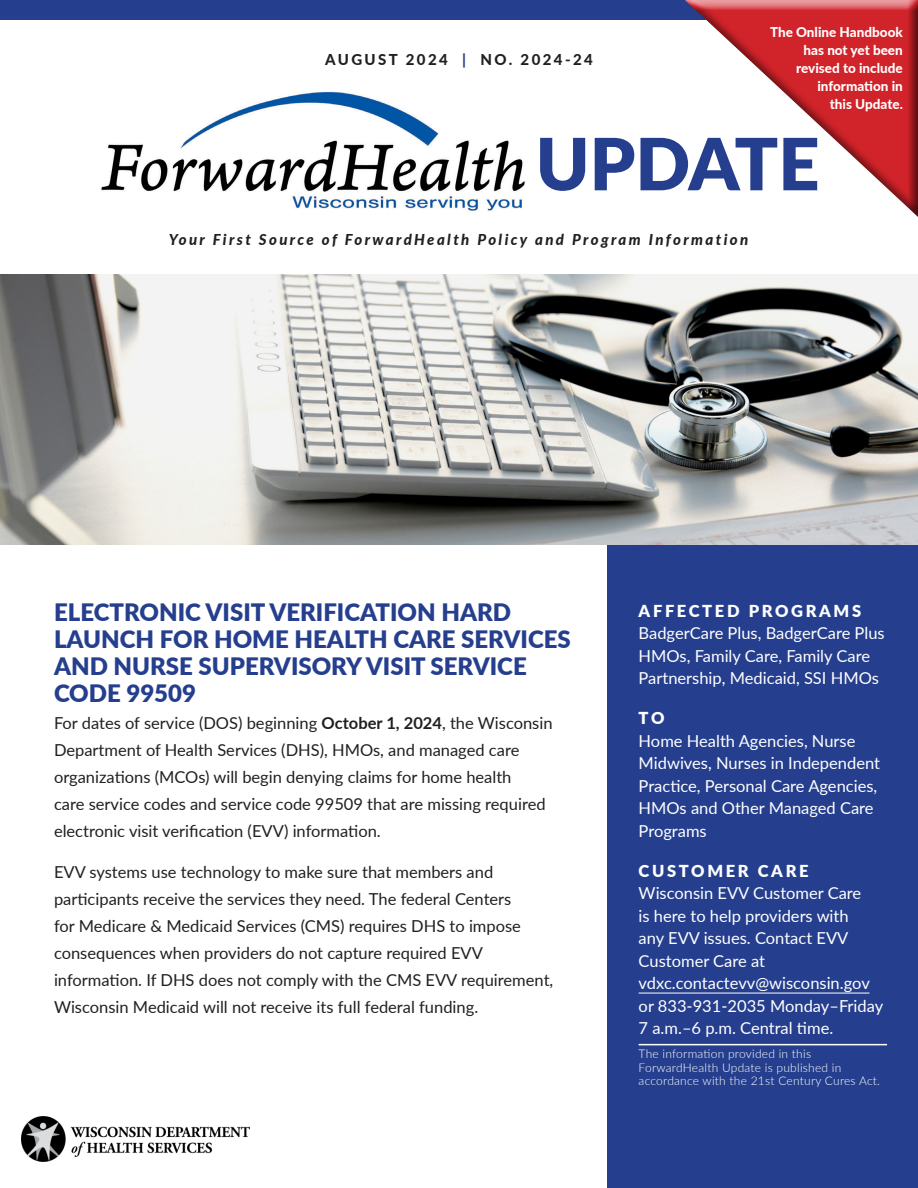
<style>
.page{position:relative;width:918px;height:1188px;background:#fff}
.page>*{position:absolute;margin:0;border:0;box-sizing:border-box;transform-origin:0 0}
.t1{font:900 72px "Lato";color:#253f8e}
.t2{font:900 24px/27px "Lato";color:#253f8e}
.t3{font:16.5px/27px "Lato";color:#231f20}
.t4{font:16.5px/22.5px "Lato";color:#fff}
.t5{font:900 16.5px "Lato";letter-spacing:.16em;color:#fff}
.t6{font:italic 800 15px "Lato";letter-spacing:.16em;color:#231f20}
.t7{font:800 15px "Lato";letter-spacing:.16em;color:#231f20}
.t8{font:800 13.5px/18px "Lato";color:#fff;text-align:right}
.t9{font:300 12px/13.5px "Lato";letter-spacing:.02em;color:#fff}
.s1{color:#253f8e}
.s2{font-weight:700}
</style>
<div class="page">
<div style="left:0;top:0;width:918px;height:20px;background:#253f8e"></div>
<img style="left:101px;top:91px;width:424px;height:120px">
<img style="left:1px;top:274px;width:916px;height:270px">
<div style="left:608px;top:545px;width:310px;height:643px;background:#253f8e"></div>
<img style="left:22px;top:1117px;width:228px;height:44px">
<div style="left:682px;top:0;width:236px;height:219px;background:#231f20;opacity:.75"></div>
<hr style="left:639px;top:993px;width:230px;height:1px;background:#fff">
<hr style="left:639px;top:1044px;width:248px;height:1px;background:#fff">
<p class="t7" style="left:325px;top:49px;width:269px">AUGUST 2024 <span class="s1">|</span> NO. 2024-24</p>
<p class="t8" style="left:770px;top:22px;width:134px">The Online Handbook has not yet been revised to include information in<br>this Update.</p>
<h1 class="t1" style="left:536px;top:110px;width:285px">UPDATE</h1>
<p class="t6" style="left:169px;top:229px;width:581px">Your First Source of ForwardHealth Policy and Program Information</p>
<h2 class="t2" style="left:54px;top:598px;width:518px">ELECTRONIC VISIT VERIFICATION HARD<br>LAUNCH FOR HOME HEALTH CARE SERVICES<br>AND NURSE SUPERVISORY VISIT SERVICE<br>CODE 99509</h2>
<p class="t3" style="left:54px;top:709px;width:500px">For dates of service (DOS) beginning <span class="s2">October 1, 2024</span>, the Wisconsin Department of Health Services (DHS), HMOs, and managed care organizations (MCOs) will begin denying claims for home health<br>care service codes and service code 99509 that are missing required electronic visit verification (EVV) information.</p>
<p class="t3" style="left:54px;top:857px;width:501px">EVV systems use technology to make sure that members and participants receive the services they need. The federal Centers<br>for Medicare &amp; Medicaid Services (CMS) requires DHS to impose consequences when providers do not capture required EVV information. If DHS does not comply with the CMS EVV requirement, Wisconsin Medicaid will not receive its full federal funding.</p>
<p class="t5" style="left:639px;top:598px;width:224px">AFFECTED PROGRAMS</p>
<p class="t4" style="left:639px;top:621px;width:248px">BadgerCare Plus, BadgerCare Plus<br>HMOs, Family Care, Family Care<br>Partnership, Medicaid, SSI HMOs</p>
<p class="t5" style="left:639px;top:706px;width:27px">TO</p>
<p class="t4" style="left:639px;top:729px;width:243px">Home Health Agencies, Nurse<br>Midwives, Nurses in Independent<br>Practice, Personal Care Agencies,<br>HMOs and Other Managed Care<br>Programs</p>
<p class="t5" style="left:639px;top:858px;width:171px">CUSTOMER CARE</p>
<p class="t4" style="left:639px;top:881px;width:246px">Wisconsin EVV Customer Care<br>is here to help providers with<br>any EVV issues. Contact EVV<br>Customer Care at vdxc.contactevv@wisconsin.gov or 833-931-2035 Monday–Friday<br>7 a.m.–6 p.m. Central time.</p>
<p class="t9" style="left:639px;top:1047px;width:243px">The information provided in this<br>ForwardHealth Update is published in accordance with the 21st Century Cures Act.</p>
</div>
